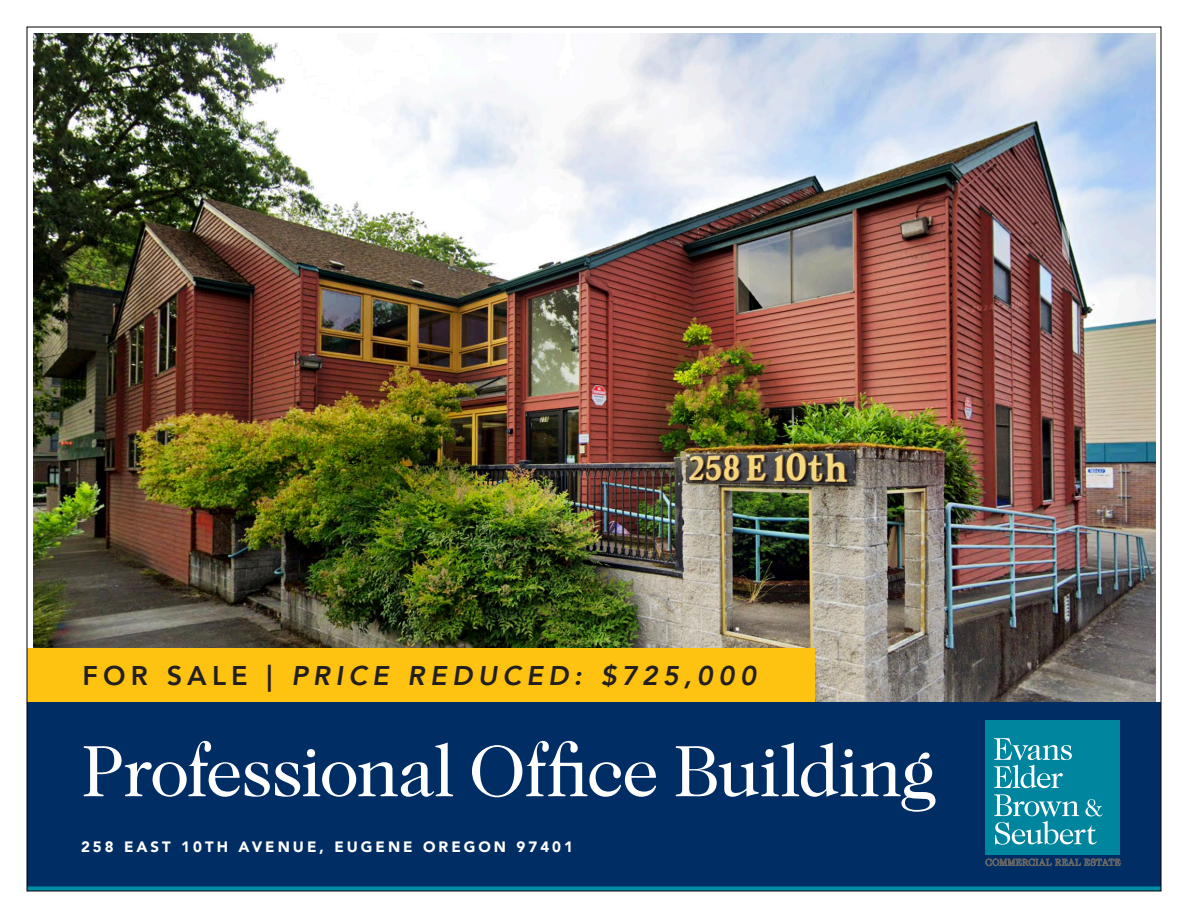
<style>
.page{position:relative;width:1188px;height:918px;background:#fff}
.page>*{position:absolute;margin:0;border:0;box-sizing:border-box;transform-origin:0 0}
.Headline_45_White{font:73.5px "Caslon 224 Std";letter-spacing:-.015em;color:#fff}
.For_Lease_Sale{font:italic 800 27px "Avenir";letter-spacing:.2em;color:#231f20}
.Headline_White_Address_CAPS{font:900 15px "Avenir";letter-spacing:.2em;color:#fff}
.s1{font-style:normal}
</style>
<div class="page">
<div style="left:27px;top:702px;width:1134px;height:189px;background:#002e64"></div>
<img style="left:33px;top:33px;width:1122px;height:669px">
<div style="left:27px;top:648px;width:787px;height:54px;background:#fec210"></div>
<div style="left:986px;top:720px;width:134px;height:135px;background:#00859e"></div>
<svg style="left:994px;top:794px;width:109px;height:51px"></svg>
<svg style="left:994px;top:738px;width:78px;height:50px"></svg>
<svg style="left:985px;top:858px;width:135px;height:8px"></svg>
<div style="left:27px;top:886px;width:1134px;height:5px;background:#008da8"></div>
<p class="For_Lease_Sale" style="left:82px;top:660px;width:675px"><span class="s1">FOR SALE |</span> PRICE REDUCED: $725,000</p>
<p class="Headline_45_White" style="left:81px;top:729px;width:856px">Professional Office Building</p>
<p class="Headline_White_Address_CAPS" style="left:81px;top:834px;width:494px">258 EAST 10TH AVENUE, EUGENE OREGON 97401</p>
</div>
